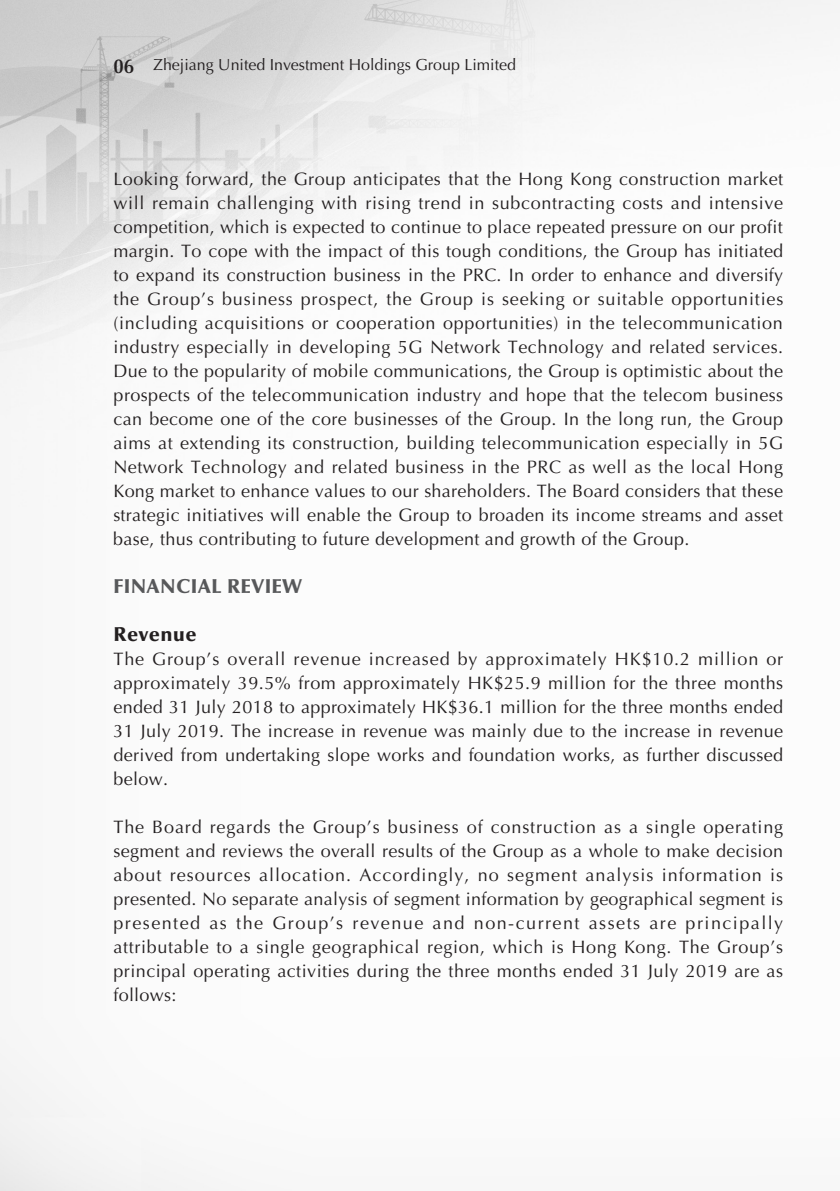
<style>
.page{position:relative;width:840px;height:1191px;background:#fff}
.page>*{position:absolute;margin:0;border:0;box-sizing:border-box;transform-origin:0 0}
.t1{font:900 20px "Optima LT Std";letter-spacing:.015em;color:#57585a}
.t2{font:900 20px "Optima LT Std";letter-spacing:.015em;color:#231f20}
.t3{font:18px/24px "Optima LT Std";letter-spacing:.015em;color:#231f20;text-align:justify}
.t4{font:16px "Optima LT Std";color:#231f20}
.s1{font-weight:600;font-size:20px}
</style>
<div class="page">
<img style="left:0;top:0;width:839px;height:1191px">
<p class="t4" style="left:113px;top:55px;width:404px"><span class="s1">06</span> Zhejiang United Investment Holdings Group Limited</p>
<p class="t3" style="left:113px;top:167px;width:671px">Looking forward, the Group anticipates that the Hong Kong construction market will remain challenging with rising trend in subcontracting costs and intensive competition, which is expected to continue to place repeated pressure on our profit margin. To cope with the impact of this tough conditions, the Group has initiated to expand its construction business in the PRC. In order to enhance and diversify the Group’s business prospect, the Group is seeking or suitable opportunities (including acquisitions or cooperation opportunities) in the telecommunication industry especially in developing 5G Network Technology and related services.<br>Due to the popularity of mobile communications, the Group is optimistic about the prospects of the telecommunication industry and hope that the telecom business can become one of the core businesses of the Group. In the long run, the Group aims at extending its construction, building telecommunication especially in 5G Network Technology and related business in the PRC as well as the local Hong Kong market to enhance values to our shareholders. The Board considers that these strategic initiatives will enable the Group to broaden its income streams and asset base, thus contributing to future development and growth of the Group.</p>
<p class="t1" style="left:113px;top:574px;width:190px">FINANCIAL REVIEW</p>
<p class="t2" style="left:113px;top:622px;width:84px">Revenue</p>
<p class="t3" style="left:113px;top:647px;width:671px">The Group’s overall revenue increased by approximately HK$10.2 million or approximately 39.5% from approximately HK$25.9 million for the three months ended 31 July 2018 to approximately HK$36.1 million for the three months ended 31 July 2019. The increase in revenue was mainly due to the increase in revenue derived from undertaking slope works and foundation works, as further discussed below.</p>
<p class="t3" style="left:113px;top:815px;width:671px">The Board regards the Group’s business of construction as a single operating segment and reviews the overall results of the Group as a whole to make decision about resources allocation. Accordingly, no segment analysis information is presented. No separate analysis of segment information by geographical segment is presented as the Group’s revenue and non-current assets are principally attributable to a single geographical region, which is Hong Kong. The Group’s principal operating activities during the three months ended 31 July 2019 are as follows:</p>
</div>
